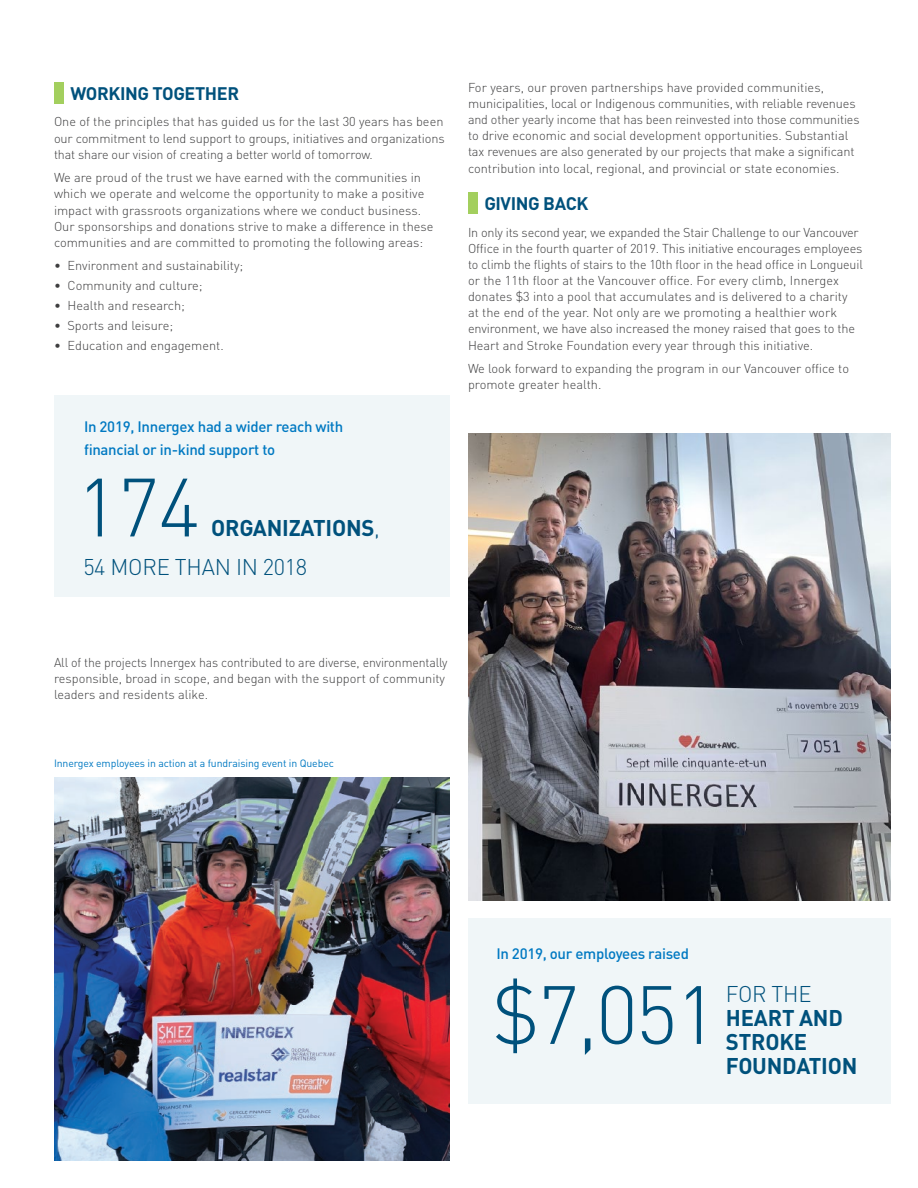
<style>
.page{position:relative;width:918px;height:1188px;background:#fff}
.page>*{position:absolute;margin:0;border:0;box-sizing:border-box;transform-origin:0 0}
.Sous-titre{font:300 81.15px "DINOT";letter-spacing:-.015em;color:#00517c}
.Sous-titre-2{font:700 22.5px/24px "DINOT";letter-spacing:-.01em;color:#00517c}
.Sous-titre-3{font:300 22.5px "DINOT";letter-spacing:-.01em;color:#00517c}
.Sous-titre-4{font:700 18px "DINOT";letter-spacing:-.02em;color:#00517c}
.Sous-titre-5{font:500 15px/22.5px "DINOT";letter-spacing:-.02em;color:#0079c2}
.Texte_-_Noir{font:300 12.75px/16.2px "DINOT";color:#3e3e3f}
.Légende{font:10.5px "DINOT";letter-spacing:-.01em;color:#0079c2}
.s1{font-weight:300}
</style>
<div class="page">
<img style="left:54px;top:778px;width:396px;height:383px">
<img style="left:468px;top:434px;width:423px;height:466px">
<div style="left:54px;top:82px;width:9px;height:21px;background:#a3cf5e"></div>
<div style="left:468px;top:192px;width:9px;height:21px;background:#a3cf5e"></div>
<div style="left:54px;top:395px;width:396px;height:202px;background:#f0f6f8"></div>
<div style="left:468px;top:918px;width:423px;height:186px;background:#f0f6f8"></div>
<p class="Sous-titre-4" style="left:70px;top:81px;width:170px">WORKING TOGETHER</p>
<p class="Texte_-_Noir" style="left:54px;top:113px;width:392px;text-align:justify">One of the principles that has guided us for the last 30 years has been our commitment to lend support to groups, initiatives and organizations that share our vision of creating a better world of tomorrow.</p>
<p class="Texte_-_Noir" style="left:54px;top:169px;width:381px">We are proud of the trust we have earned with the communities in which we operate and welcome the opportunity to make a positive impact with grassroots organizations where we conduct business.<br>Our sponsorships and donations strive to make a difference in these communities and are committed to promoting the following areas:</p>
<p class="Texte_-_Noir" style="left:54px;top:257px;width:191px">• Environment and sustainability;</p>
<p class="Texte_-_Noir" style="left:54px;top:277px;width:150px">• Community and culture;</p>
<p class="Texte_-_Noir" style="left:54px;top:297px;width:132px">• Health and research;</p>
<p class="Texte_-_Noir" style="left:54px;top:317px;width:121px">• Sports and leisure;</p>
<p class="Texte_-_Noir" style="left:54px;top:337px;width:171px">• Education and engagement.</p>
<p class="Sous-titre-5" style="left:84px;top:415px;width:261px">In 2019, Innergex had a wider reach with financial or in-kind support to</p>
<p class="Sous-titre" style="left:76px;top:452px;width:125px">174</p>
<p class="Sous-titre-2" style="left:211px;top:515px;width:170px">ORGANIZATIONS<span class="s1">,</span></p>
<p class="Sous-titre-3" style="left:83px;top:551px;width:225px">54 MORE THAN IN 2018</p>
<p class="Texte_-_Noir" style="left:468px;top:79px;width:393px">For years, our proven partnerships have provided communities, municipalities, local or Indigenous communities, with reliable revenues and other yearly income that has been reinvested into those communities to drive economic and social development opportunities. Substantial tax revenues are also generated by our projects that make a significant contribution into local, regional, and provincial or state economies.</p>
<p class="Sous-titre-4" style="left:484px;top:191px;width:106px">GIVING BACK</p>
<p class="Texte_-_Noir" style="left:468px;top:223px;width:396px">In only its second year, we expanded the Stair Challenge to our Vancouver Office in the fourth quarter of 2019. This initiative encourages employees to climb the flights of stairs to the 10th floor in the head office in Longueuil or the 11th floor at the Vancouver office. For every climb, Innergex donates $3 into a pool that accumulates and is delivered to a charity<br>at the end of the year. Not only are we promoting a healthier work environment, we have also increased the money raised that goes to the Heart and Stroke Foundation every year through this initiative.</p>
<p class="Texte_-_Noir" style="left:468px;top:360px;width:383px">We look forward to expanding the program in our Vancouver office to promote greater health.</p>
<p class="Texte_-_Noir" style="left:54px;top:654px;width:395px">All of the projects Innergex has contributed to are diverse, environmentally responsible, broad in scope, and began with the support of community leaders and residents alike.</p>
<p class="Légende" style="left:54px;top:756px;width:281px">Innergex employees in action at a fundraising event in Quebec</p>
<p class="Sous-titre-5" style="left:496px;top:942px;width:194px">In 2019, our employees raised</p>
<p class="Sous-titre" style="left:492px;top:959px;width:227px">$7,051</p>
<p class="Sous-titre-2" style="left:726px;top:981px;width:133px"><span class="s1">FOR THE<br></span>HEART AND<br>STROKE<br>FOUNDATION</p>
</div>
